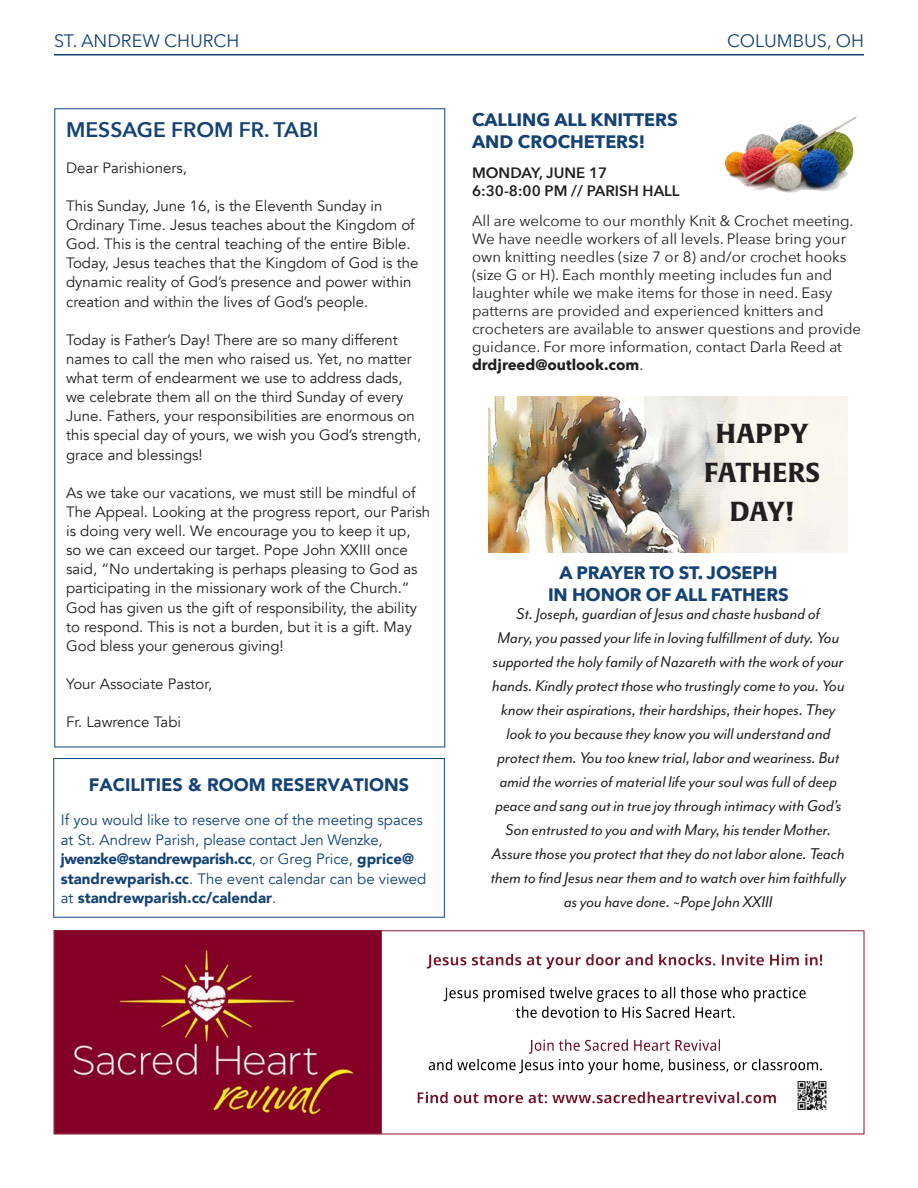
<style>
.page{position:relative;width:918px;height:1188px;background:#fff}
.page>*{position:absolute;margin:0;border:0;box-sizing:border-box;transform-origin:0 0}
.t1{font:700 27px/39px "Alverata";color:#231f20;text-align:center}
.t2{font:600 21px "Avenir Next";color:#144274}
.t3{font:italic 18px/24px "Mr Eaves Mod OT";color:#231f20;text-align:center}
.t4{font:700 18px/21.6px "Avenir Next";letter-spacing:-.01em;color:#144274}
.t5{font:900 18px "Avenir";color:#144274}
.t6{font:18px "Avenir Next";color:#144274}
.t7{font:15px/19.2px "Avenir";color:#231f20}
.t8{font:15px/18px "Avenir Next";color:#231f20}
.t9{font:15px/19.5px "Avenir";color:#144274}
.t10{font:600 15px "Avenir Next";color:#231f20}
.s1{font-weight:700}
.s2{font-weight:900}
</style>
<div class="page">
<hr style="left:54px;top:54px;width:810px;height:2px;background:#144274">
<img style="left:725px;top:116px;width:131px;height:62px">
<img style="left:56px;top:932px;width:771px;height:200px">
<div style="left:54px;top:930px;width:810px;height:204px;border:1px solid #8a1931"></div>
<div style="left:53px;top:758px;width:392px;height:160px;border:1px solid #144789"></div>
<img style="left:489px;top:397px;width:359px;height:155px">
<p class="t6" style="left:54px;top:25px;width:187px">ST. ANDREW CHURCH</p>
<p class="t6" style="left:727px;top:26px;width:138px">COLUMBUS, OH</p>
<p class="t2" style="left:66px;top:112px;width:254px">MESSAGE FROM FR. TABI</p>
<p class="t4" style="left:472px;top:109px;width:207px">CALLING ALL KNITTERS<br>AND CROCHETERS!</p>
<p class="t10" style="left:472px;top:160px;width:137px">MONDAY, JUNE 17</p>
<p class="t10" style="left:472px;top:178px;width:209px">6:30-8:00 PM // PARISH HALL</p>
<p class="t8" style="left:472px;top:211px;width:391px">All are welcome to our monthly Knit &amp; Crochet meeting.<br>We have needle workers of all levels. Please bring your own knitting needles (size 7 or 8) and/or crochet hooks (size G or H). Each monthly meeting includes fun and laughter while we make items for those in need. Easy patterns are provided and experienced knitters and crocheters are available to answer questions and provide guidance. For more information, contact Darla Reed at <span class="s1">drdjreed@outlook.com</span>.</p>
<p class="t7" style="left:66px;top:158px;width:122px">Dear Parishioners,</p>
<p class="t7" style="left:66px;top:196px;width:354px">This Sunday, June 16, is the Eleventh Sunday in Ordinary Time. Jesus teaches about the Kingdom of God. This is the central teaching of the entire Bible.<br>Today, Jesus teaches that the Kingdom of God is the dynamic reality of God’s presence and power within creation and within the lives of God’s people.</p>
<p class="t7" style="left:66px;top:330px;width:357px">Today is Father’s Day! There are so many different names to call the men who raised us. Yet, no matter what term of endearment we use to address dads, we celebrate them all on the third Sunday of every June. Fathers, your responsibilities are enormous on this special day of yours, we wish you God’s strength, grace and blessings!</p>
<p class="t7" style="left:66px;top:483px;width:366px">As we take our vacations, we must still be mindful of The Appeal. Looking at the progress report, our Parish is doing very well. We encourage you to keep it up,<br>so we can exceed our target. Pope John XXIII once said, “No undertaking is perhaps pleasing to God as participating in the missionary work of the Church.” God has given us the gift of responsibility, the ability to respond. This is not a burden, but it is a gift. May God bless your generous giving!</p>
<p class="t7" style="left:66px;top:675px;width:148px">Your Associate Pastor,</p>
<p class="t7" style="left:66px;top:713px;width:117px">Fr. Lawrence Tabi</p>
<p class="t1" style="left:704px;top:415px;width:118px">HAPPY<br>FATHERS</p>
<p class="t1" style="left:729px;top:493px;width:67px">DAY!</p>
<p class="t4" style="left:548px;top:562px;width:242px;text-align:center">A PRAYER TO ST. JOSEPH<br>IN HONOR OF ALL FATHERS</p>
<p class="t3" style="left:491px;top:602px;width:357px">St. Joseph, guardian of Jesus and chaste husband of<br>Mary, you passed your life in loving fulfillment of duty. You supported the holy family of Nazareth with the work of your hands. Kindly protect those who trustingly come to you. You know their aspirations, their hardships, their hopes. They look to you because they know you will understand and protect them. You too knew trial, labor and weariness. But amid the worries of material life your soul was full of deep peace and sang out in true joy through intimacy with God’s Son entrusted to you and with Mary, his tender Mother.<br>Assure those you protect that they do not labor alone. Teach them to find Jesus near them and to watch over him faithfully as you have done. ~Pope John XXIII</p>
<p class="t5" style="left:89px;top:769px;width:322px">FACILITIES &amp; ROOM RESERVATIONS</p>
<p class="t9" style="left:61px;top:811px;width:367px">If you would like to reserve one of the meeting spaces at St. Andrew Parish, please contact Jen Wenzke, <span class="s2">jwenzke@standrewparish.cc</span>, or Greg Price, <span class="s2">gprice@ standrewparish.cc</span>. The event calendar can be viewed at <span class="s2">standrewparish.cc/calendar</span>.</p>
</div>
